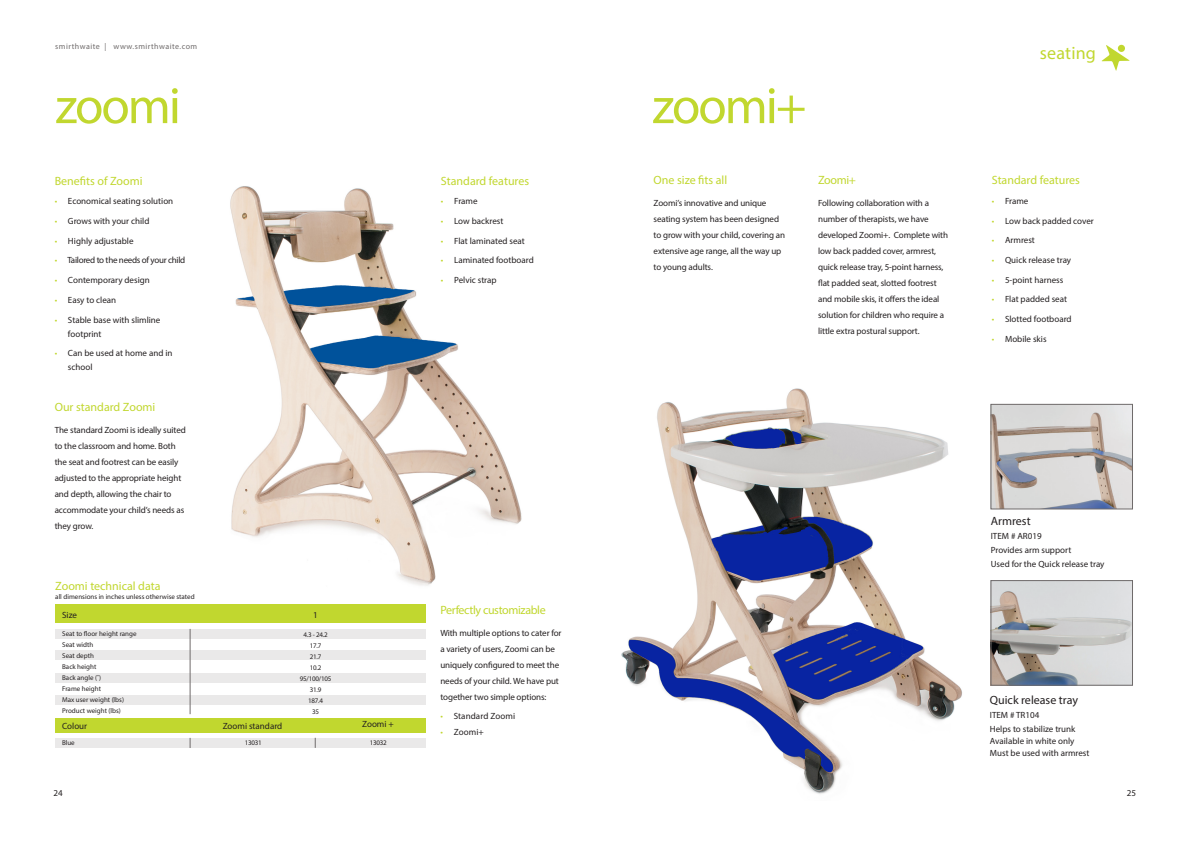
<style>
.page{position:relative;width:1191px;height:842px;background:#fff}
.page>*{position:absolute;margin:0;border:0;box-sizing:border-box;transform-origin:0 0}
.t1{font:51.8px "Myriad Pro";letter-spacing:-.04em;color:#c1d72f}
.t2{font:18px "Myriad Pro";letter-spacing:.01em;color:#c1d72f}
.Subhead{font:12px "Myriad Pro";color:#c1d72f}
.Subhead-2{font:12px "Myriad Pro";color:#231f20}
.Subhead-3{font:12px "Myriad Pro";letter-spacing:-.03em;color:#c1d72f}
.text{font:9px/16px "Myriad Pro";letter-spacing:-.01em;color:#231f20}
.Subhead-4{font:9px/14px "Myriad Pro";color:#231f20}
.text-2{font:9px "Myriad Pro";letter-spacing:-.03em;color:#231f20}
.text-3{font:9px "Myriad Pro";letter-spacing:.01em;color:#231f20}
.t3{font:8px "Myriad Pro";letter-spacing:.06em;color:#6f6b6b}
.t4{font:7px "Myriad Pro";color:#231f20}
.s1{color:#c1d72f}
</style>
<div class="page">
<div style="left:55px;top:695px;width:370px;height:10px;background:#eae9e9"></div>
<div style="left:55px;top:604px;width:370px;height:19px;background:#c1d72f"></div>
<div style="left:55px;top:629px;width:370px;height:10px;background:#eae9e9"></div>
<div style="left:55px;top:650px;width:370px;height:10px;background:#eae9e9"></div>
<div style="left:55px;top:673px;width:370px;height:10px;background:#eae9e9"></div>
<hr style="left:190px;top:629px;width:1px;height:85px;background:#6f6b6b">
<div style="left:55px;top:738px;width:370px;height:10px;background:#eae9e9"></div>
<div style="left:55px;top:718px;width:370px;height:14px;background:#c1d72f"></div>
<img style="left:230px;top:186px;width:292px;height:400px">
<svg style="left:1101px;top:45px;width:29px;height:26px"></svg>
<div style="left:1117px;top:45px;width:8px;height:7px;background:#c1d72f;border-radius:50%"></div>
<img style="left:621px;top:388px;width:341px;height:406px">
<img style="left:992px;top:406px;width:138px;height:101px">
<div style="left:990px;top:404px;width:142px;height:105px;border:1px solid #6f6b6b"></div>
<img style="left:992px;top:582px;width:138px;height:101px">
<div style="left:990px;top:580px;width:142px;height:105px;border:1px solid #6f6b6b"></div>
<p class="t3" style="left:55px;top:42px;width:143px">smirthwaite | www.smirthwaite.com</p>
<p class="t1" style="left:55px;top:74px;width:127px">zoomi</p>
<p class="Subhead" style="left:55px;top:173px;width:89px">Benefits of Zoomi</p>
<p class="text" style="left:55px;top:193px;width:120px"><span class="s1">•</span> Economical seating solution</p>
<p class="text" style="left:55px;top:213px;width:96px"><span class="s1">•</span> Grows with your child</p>
<p class="text" style="left:55px;top:233px;width:80px"><span class="s1">•</span> Highly adjustable</p>
<p class="text-2" style="left:55px;top:255px;width:132px"><span class="s1">•</span> Tailored to the needs of your child</p>
<p class="text" style="left:55px;top:272px;width:97px"><span class="s1">•</span> Contemporary design</p>
<p class="text" style="left:55px;top:292px;width:63px"><span class="s1">•</span> Easy to clean</p>
<p class="text" style="left:68px;top:312px;width:94px;line-height:14px;text-indent:-13px"><span class="s1">•</span> Stable base with slimline footprint</p>
<p class="text" style="left:68px;top:346px;width:106px;line-height:14px;text-indent:-13px"><span class="s1">•</span> Can be used at home and in school</p>
<p class="Subhead" style="left:55px;top:400px;width:102px">Our standard Zoomi</p>
<p class="text" style="left:55px;top:422px;width:133px">The standard Zoomi is ideally suited to the classroom and home. Both the seat and footrest can be easily adjusted to the appropriate height and depth, allowing the chair to accommodate your child’s needs as they grow.</p>
<p class="Subhead" style="left:55px;top:579px;width:107px">Zoomi technical data</p>
<p class="t4" style="left:55px;top:593px;width:141px">all dimensions in inches unless otherwise stated</p>
<p class="text" style="left:62px;top:606px;width:16px">Size</p>
<p class="text" style="left:313px;top:607px;width:6px">1</p>
<p class="t4" style="left:303px;top:630px;width:26px">4.3 - 24.2</p>
<p class="t4" style="left:310px;top:641px;width:13px">17.7</p>
<p class="t4" style="left:310px;top:652px;width:13px">21.7</p>
<p class="t4" style="left:310px;top:663px;width:13px">10.2</p>
<p class="t4" style="left:300px;top:674px;width:33px">95/100/105</p>
<p class="t4" style="left:310px;top:685px;width:13px">31.9</p>
<p class="t4" style="left:308px;top:696px;width:16px">187.4</p>
<p class="t4" style="left:312px;top:707px;width:8px">35</p>
<p class="t4" style="left:62px;top:630px;width:76px">Seat to floor height range</p>
<p class="t4" style="left:62px;top:641px;width:33px">Seat width</p>
<p class="t4" style="left:62px;top:652px;width:33px">Seat depth</p>
<p class="t4" style="left:62px;top:663px;width:36px">Back height</p>
<p class="t4" style="left:62px;top:674px;width:40px">Back angle (˚)</p>
<p class="t4" style="left:62px;top:685px;width:40px">Frame height</p>
<p class="t4" style="left:62px;top:696px;width:63px">Max user weight (lbs)</p>
<p class="t4" style="left:62px;top:707px;width:60px">Product weight (lbs)</p>
<p class="t4" style="left:62px;top:738px;width:14px">Blue</p>
<p class="t4" style="left:245px;top:738px;width:19px">13031</p>
<p class="text" style="left:62px;top:718px;width:27px">Colour</p>
<p class="text" style="left:223px;top:718px;width:61px">Zoomi standard</p>
<p class="text" style="left:54px;top:785px;width:11px">24</p>
<p class="text" style="left:362px;top:716px;width:33px">Zoomi +</p>
<p class="t4" style="left:370px;top:738px;width:19px">13032</p>
<p class="Subhead" style="left:441px;top:173px;width:90px">Standard features</p>
<p class="text" style="left:441px;top:193px;width:38px"><span class="s1">•</span> Frame</p>
<p class="text" style="left:441px;top:213px;width:64px"><span class="s1">•</span> Low backrest</p>
<p class="text" style="left:441px;top:233px;width:85px"><span class="s1">•</span> Flat laminated seat</p>
<p class="text" style="left:441px;top:252px;width:94px"><span class="s1">•</span> Laminated footboard</p>
<p class="text" style="left:441px;top:272px;width:57px"><span class="s1">•</span> Pelvic strap</p>
<p class="Subhead-3" style="left:440px;top:603px;width:107px">Perfectly customizable</p>
<p class="text" style="left:440px;top:625px;width:123px">With multiple options to cater for a variety of users, Zoomi can be uniquely configured to meet the needs of your child. We have put together two simple options:</p>
<p class="text-3" style="left:440px;top:710px;width:76px"><span class="s1">•</span> Standard Zoomi</p>
<p class="text" style="left:440px;top:723px;width:45px"><span class="s1">•</span> Zoomi+</p>
<p class="t1" style="left:652px;top:74px;width:156px">zoomi+</p>
<p class="Subhead" style="left:653px;top:173px;width:75px">One size fits all</p>
<p class="text" style="left:653px;top:195px;width:133px">Zoomi’s innovative and unique seating system has been designed to grow with your child, covering an extensive age range, all the way up to young adults.</p>
<p class="Subhead" style="left:818px;top:173px;width:39px">Zoomi+</p>
<p class="text" style="left:818px;top:195px;width:131px">Following collaboration with a number of therapists, we have developed Zoomi+. Complete with low back padded cover, armrest, quick release tray, 5-point harness, flat padded seat, slotted footrest and mobile skis, it offers the ideal solution for children who require a little extra postural support.</p>
<p class="t2" style="left:1040px;top:42px;width:58px">seating</p>
<p class="Subhead" style="left:991px;top:173px;width:90px">Standard features</p>
<p class="text" style="left:991px;top:193px;width:38px"><span class="s1">•</span> Frame</p>
<p class="text" style="left:991px;top:212px;width:104px"><span class="s1">•</span> Low back padded cover</p>
<p class="text" style="left:991px;top:232px;width:45px"><span class="s1">•</span> Armrest</p>
<p class="text" style="left:991px;top:252px;width:81px"><span class="s1">•</span> Quick release tray</p>
<p class="text" style="left:991px;top:271px;width:73px"><span class="s1">•</span> 5-point harness</p>
<p class="text" style="left:991px;top:291px;width:77px"><span class="s1">•</span> Flat padded seat</p>
<p class="text" style="left:991px;top:311px;width:81px"><span class="s1">•</span> Slotted footboard</p>
<p class="text" style="left:991px;top:331px;width:56px"><span class="s1">•</span> Mobile skis</p>
<p class="Subhead-2" style="left:990px;top:514px;width:41px">Armrest</p>
<p class="Subhead-4" style="left:990px;top:529px;width:115px">ITEM # AR019<br>Provides arm support<br>Used for the Quick release tray</p>
<p class="Subhead-2" style="left:990px;top:692px;width:90px">Quick release tray</p>
<p class="Subhead-4" style="left:990px;top:708px;width:87px">ITEM # TR104<br>Helps to stabilize trunk</p>
<p class="Subhead-4" style="left:990px;top:735px;width:101px;line-height:12px">Available in white only<br>Must be used with armrest</p>
<p class="text" style="left:1126px;top:785px;width:11px">25</p>
</div>
